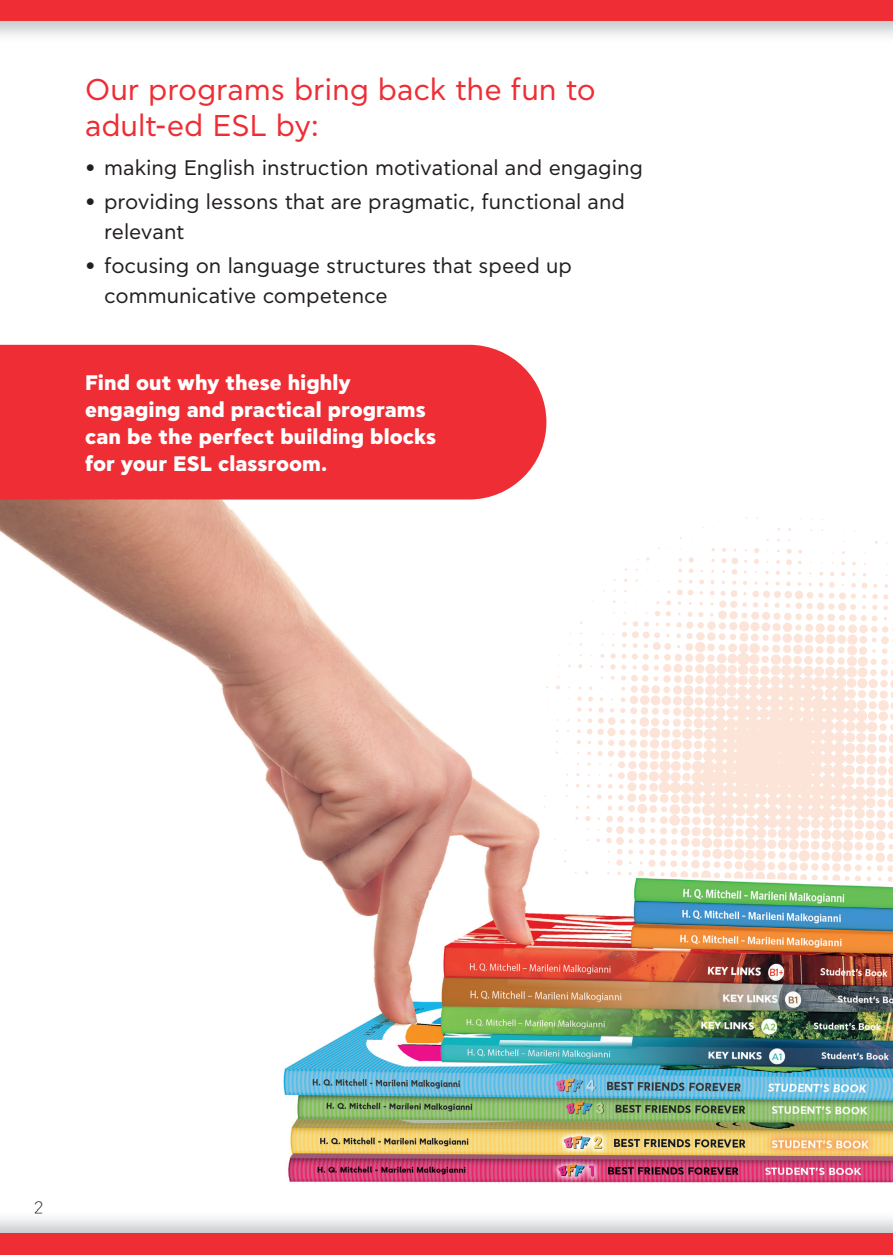
<style>
.page{position:relative;width:893px;height:1255px;background:#fff}
.page>*{position:absolute;margin:0;border:0;box-sizing:border-box;transform-origin:0 0}
.t1{font:30px/36px "CF Asty Std";letter-spacing:-.005em;color:#ee2d34}
.t2{font:21px/30px "CF Asty Std";letter-spacing:-.005em;color:#231f20}
.t3{font:800 21px/27px "CF Asty Std";letter-spacing:.005em;color:#fff}
.t4{font:300 16.5px "CF Asty Std";color:#231f20}
</style>
<div class="page">
<img style="left:0;top:415px;width:893px;height:768px">
<svg style="left:544px;top:527px;width:349px;height:354px"></svg>
<div style="left:0;top:345px;width:546px;height:154px;background:#ee2d34"></div>
<div style="left:0;top:0;width:893px;height:21px;background:#ee2d34"></div>
<svg style="left:35px;top:1210px;width:7px;height:3px"></svg>
<div style="left:0;top:1233px;width:893px;height:21px;background:#ee2d34"></div>
<h1 class="t1" style="left:85px;top:73px;width:512px">Our programs bring back the fun to adult-ed ESL by:</h1>
<p class="t2" style="left:85px;top:153px;width:559px">• making English instruction motivational and engaging</p>
<p class="t2" style="left:104px;top:187px;width:522px;text-indent:-19px">• providing lessons that are pragmatic, functional and relevant</p>
<p class="t2" style="left:104px;top:251px;width:469px;text-indent:-19px">• focusing on language structures that speed up communicative competence</p>
<p class="t3" style="left:85px;top:370px;width:353px">Find out why these highly engaging and practical programs can be the perfect building blocks for your ESL classroom.</p>
<p class="t4" style="left:34px;top:1198px;width:11px">2</p>
</div>
